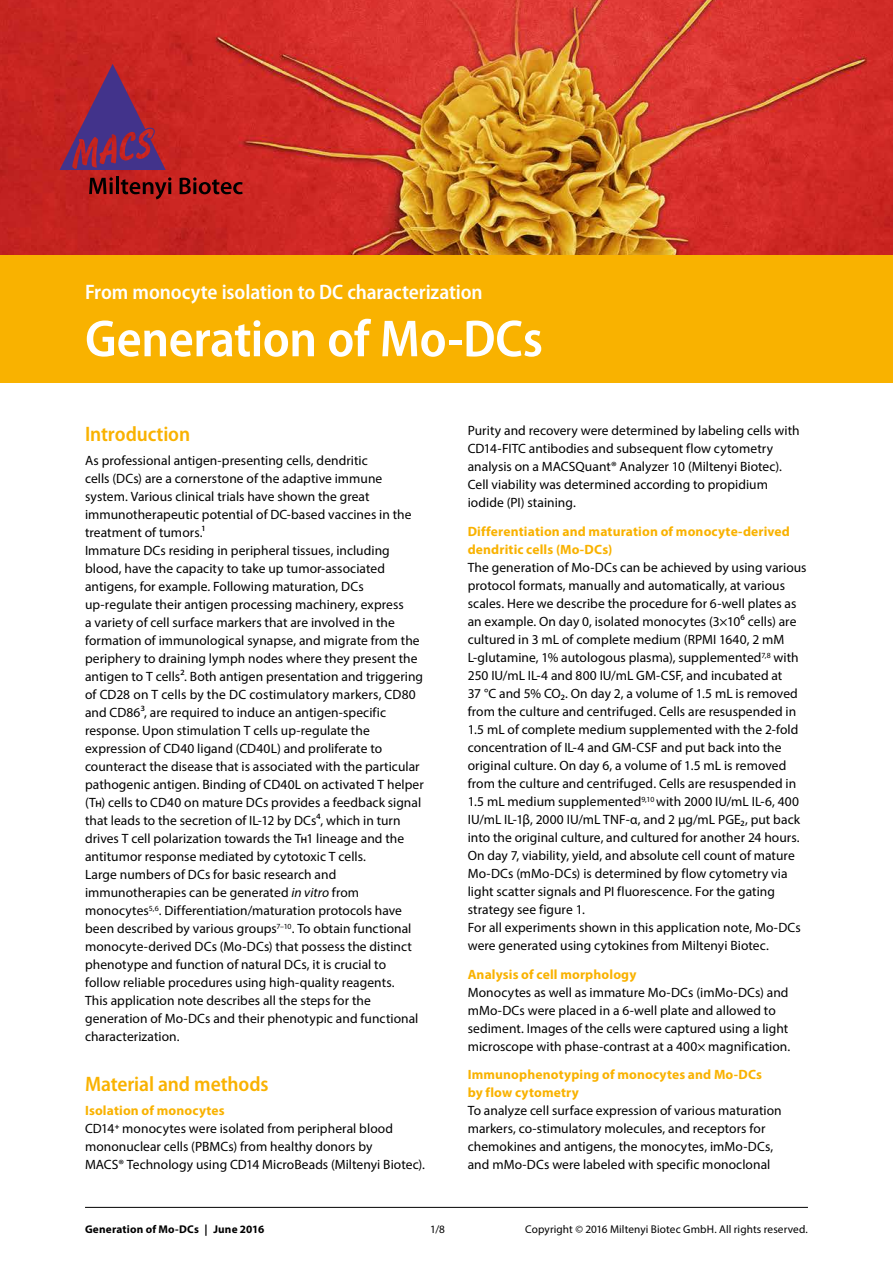
<style>
.page{position:relative;width:893px;height:1263px;background:#fff}
.page>*{position:absolute;margin:0;border:0;box-sizing:border-box;transform-origin:0 0}
.t1{font:600 semi-condensed 52.5px "Myriad Pro";letter-spacing:-.01em;color:#fff}
.t2{font:600 semi-condensed 21px "Myriad Pro";letter-spacing:-.005em;color:#fff}
.t3{font:600 semi-condensed 21px "Myriad Pro";letter-spacing:-.005em;color:#f9b200}
.t4{font:13.5px/18px "Myriad Pro";letter-spacing:.005em;color:#000}
.t5{font:700 13.5px/18px "Myriad Pro";letter-spacing:.01em;color:#f9b200}
.t6{font:11.25px "Myriad Pro";letter-spacing:.01em;color:#000}
.t7{font:700 11.25px "Myriad Pro";letter-spacing:.015em;color:#000}
.s1{font-weight:600;font-size:9.45px}
.s2{font-style:italic}
.s3{font-weight:700;color:#f9b200}
</style>
<div class="page">
<img style="left:0;top:0;width:893px;height:255px">
<div style="left:0;top:255px;width:893px;height:128px;background:#f9b200"></div>
<hr style="left:85px;top:1207px;width:723px;height:1px;background:#000">
<svg style="left:60px;top:64px;width:106px;height:106px;background:#8f2a4c"></svg>
<svg style="left:89px;top:177px;width:24px;height:17px"></svg>
<hr style="left:116px;top:177px;width:3px;height:17px;background:#000">
<svg style="left:121px;top:177px;width:50px;height:22px"></svg>
<svg style="left:180px;top:177px;width:63px;height:17px"></svg>
<h2 class="t2" style="left:85px;top:281px;width:399px">From monocyte isolation to DC characterization</h2>
<h1 class="t1" style="left:85px;top:310px;width:459px">Generation of Mo-DCs</h1>
<h2 class="t3" style="left:85px;top:422px;width:107px">Introduction</h2>
<p class="t4" style="left:85px;top:452px;width:340px">As professional antigen-presenting cells, dendritic<br>cells (DCs) are a cornerstone of the adaptive immune system. Various clinical trials have shown the great immunotherapeutic potential of DC-based vaccines in the treatment of tumors.¹<br>Immature DCs residing in peripheral tissues, including blood, have the capacity to take up tumor-associated antigens, for example. Following maturation, DCs up-regulate their antigen processing machinery, express<br>a variety of cell surface markers that are involved in the formation of immunological synapse, and migrate from the periphery to draining lymph nodes where they present the antigen to T cells². Both antigen presentation and triggering of CD28 on T cells by the DC costimulatory markers, CD80 and CD86³, are required to induce an antigen-specific response. Upon stimulation T cells up-regulate the expression of CD40 ligand (CD40L) and proliferate to counteract the disease that is associated with the particular pathogenic antigen. Binding of CD40L on activated T helper (T<span class="s1">h</span>) cells to CD40 on mature DCs provides a feedback signal that leads to the secretion of IL-12 by DCs⁴, which in turn drives T cell polarization towards the T<span class="s1">h</span>1 lineage and the antitumor response mediated by cytotoxic T cells.<br>Large numbers of DCs for basic research and immunotherapies can be generated <span class="s2">in vitro</span> from monocytes<sup>5,6</sup>. Differentiation/maturation protocols have been described by various groups<sup>7–10</sup>. To obtain functional monocyte-derived DCs (Mo-DCs) that possess the distinct phenotype and function of natural DCs, it is crucial to follow reliable procedures using high-quality reagents.<br>This application note describes all the steps for the generation of Mo-DCs and their phenotypic and functional characterization.</p>
<h2 class="t3" style="left:85px;top:1072px;width:185px">Material and methods</h2>
<p class="t4" style="left:85px;top:1101px;width:341px"><span class="s3">Isolation of monocytes<br></span>CD14<sup>+</sup> monocytes were isolated from peripheral blood mononuclear cells (PBMCs) from healthy donors by<br>MACS® Technology using CD14 MicroBeads (Miltenyi Biotec).</p>
<p class="t4" style="left:468px;top:422px;width:333px">Purity and recovery were determined by labeling cells with CD14-FITC antibodies and subsequent flow cytometry analysis on a MACSQuant® Analyzer 10 (Miltenyi Biotec).<br>Cell viability was determined according to propidium iodide (PI) staining.</p>
<p class="t5" style="left:468px;top:522px;width:324px">Differentiation and maturation of monocyte-derived dendritic cells (Mo-DCs)</p>
<p class="t4" style="left:468px;top:558px;width:340px">The generation of Mo-DCs can be achieved by using various protocol formats, manually and automatically, at various scales. Here we describe the procedure for 6-well plates as an example. On day 0, isolated monocytes (3×10⁶ cells) are cultured in 3 mL of complete medium (RPMI 1640, 2 mM L-glutamine, 1% autologous plasma), supplemented<sup>7,8</sup> with 250 IU/mL IL-4 and 800 IU/mL GM-CSF, and incubated at<br>37 °C and 5% CO₂. On day 2, a volume of 1.5 mL is removed from the culture and centrifuged. Cells are resuspended in 1.5 mL of complete medium supplemented with the 2-fold concentration of IL-4 and GM-CSF and put back into the original culture. On day 6, a volume of 1.5 mL is removed from the culture and centrifuged. Cells are resuspended in 1.5 mL medium supplemented<sup>9,10</sup> with 2000 IU/mL IL-6, 400<br>IU/mL IL-1β, 2000 IU/mL TNF-α, and 2 µg/mL PGE₂, put back into the original culture, and cultured for another 24 hours.<br>On day 7, viability, yield, and absolute cell count of mature Mo-DCs (mMo-DCs) is determined by flow cytometry via light scatter signals and PI fluorescence. For the gating strategy see figure 1.<br>For all experiments shown in this application note, Mo-DCs were generated using cytokines from Miltenyi Biotec.</p>
<p class="t5" style="left:468px;top:965px;width:170px">Analysis of cell morphology</p>
<p class="t4" style="left:468px;top:983px;width:324px">Monocytes as well as immature Mo-DCs (imMo-DCs) and mMo-DCs were placed in a 6-well plate and allowed to sediment. Images of the cells were captured using a light microscope with phase-contrast at a 400× magnification.</p>
<p class="t5" style="left:468px;top:1065px;width:296px">Immunophenotyping of monocytes and Mo-DCs by flow cytometry</p>
<p class="t4" style="left:468px;top:1101px;width:315px">To analyze cell surface expression of various maturation markers, co-stimulatory molecules, and receptors for chemokines and antigens, the monocytes, imMo-DCs, and mMo-DCs were labeled with specific monoclonal</p>
<p class="t7" style="left:85px;top:1222px;width:181px">Generation of Mo-DCs | June 2016</p>
<p class="t6" style="left:430px;top:1222px;width:16px">1/8</p>
<p class="t6" style="left:525px;top:1222px;width:284px">Copyright © 2016 Miltenyi Biotec GmbH. All rights reserved.</p>
</div>
